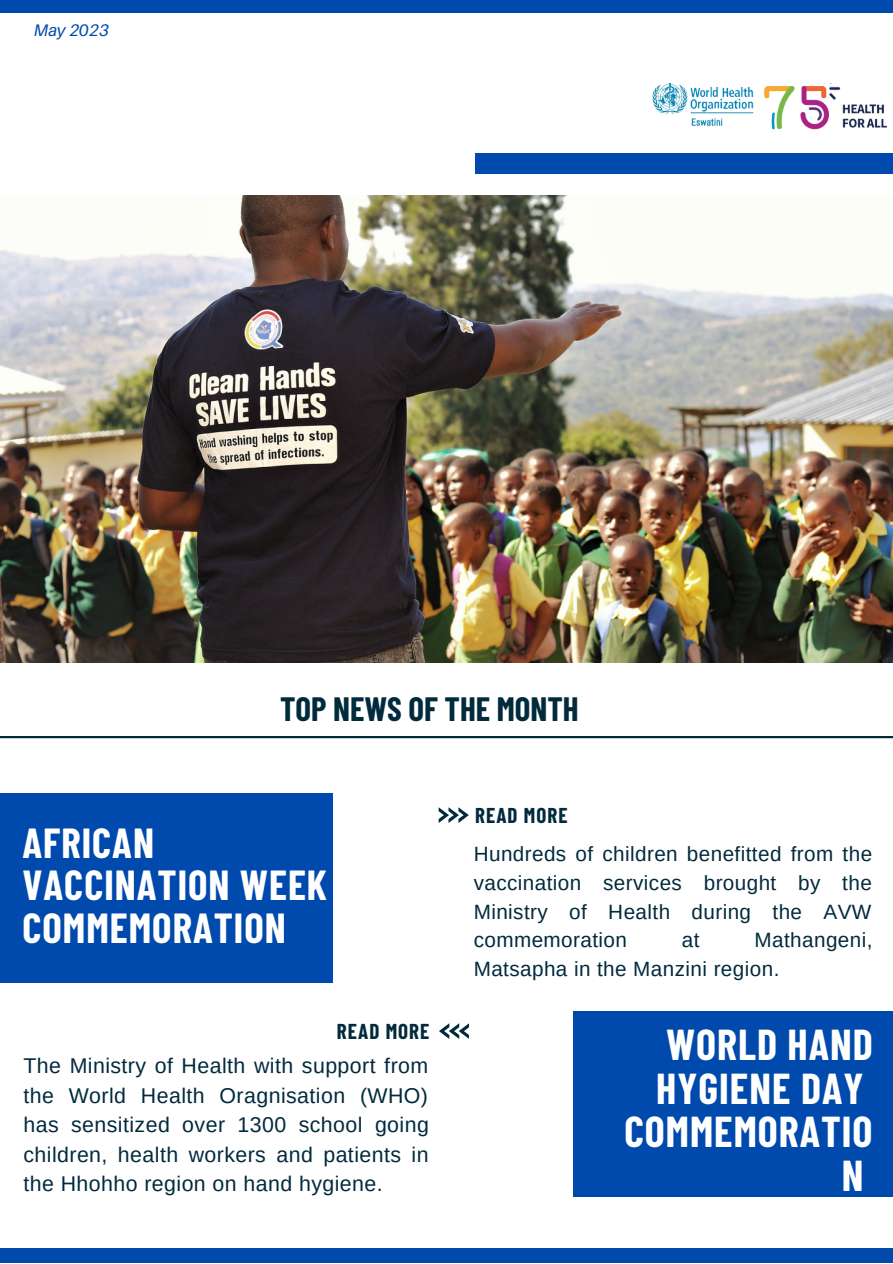
<style>
.page{position:relative;width:893px;height:1264px;background:#fff}
.page>*{position:absolute;margin:0;border:0;box-sizing:border-box;transform-origin:0 0}
.t1{font:700 42.15px/43.8px "Barlow Condensed";letter-spacing:.025em;color:#fff;text-align:right}
.t2{font:700 40.95px/42.8px "Barlow Condensed";letter-spacing:.025em;color:#fff}
.t3{font:700 33px "Barlow Condensed";color:#022a3d}
.t4{font:21.3px/29.5px "Arimo";letter-spacing:.02em;color:#022a3d;text-align:justify}
.t5{font:700 21px "Barlow Condensed";letter-spacing:.05em;color:#022a3d}
.t6{font:20.7px/28.7px "Arimo";letter-spacing:.02em;color:#022a3d;text-align:justify}
.t7{font:italic 16.65px "Aileron";letter-spacing:.015em;color:#004aad}
</style>
<div class="page">
<div style="left:0;top:792px;width:332px;height:190px;background:#004aad"></div>
<img style="left:0;top:195px;width:892px;height:467px">
<div style="left:475px;top:153px;width:417px;height:21px;background:#004aad"></div>
<div style="left:573px;top:1010px;width:319px;height:186px;background:#004aad"></div>
<svg style="left:438px;top:807px;width:31px;height:16px"></svg>
<svg style="left:439px;top:1023px;width:30px;height:15px"></svg>
<div style="left:0;top:0;width:892px;height:12px;background:#004aad"></div>
<div style="left:0;top:1248px;width:892px;height:14px;background:#004aad"></div>
<hr style="left:0;top:736px;width:892px;height:2px;background:#022a3d">
<img style="left:652px;top:84px;width:235px;height:46px">
<p class="t7" style="left:34px;top:20px;width:77px">May 2023</p>
<p class="t3" style="left:280px;top:687px;width:300px">TOP NEWS OF THE MONTH</p>
<p class="t5" style="left:475px;top:801px;width:94px">READ MORE</p>
<p class="t2" style="left:23px;top:819px;width:306px">AFRICAN<br>VACCINATION WEEK<br>COMMEMORATION</p>
<p class="t5" style="left:337px;top:1017px;width:94px">READ MORE</p>
<p class="t4" style="left:23px;top:1051px;width:407px">The Ministry of Health with support from the World Health Oragnisation (WHO) has sensitized over 1300 school going children, health workers and patients in the Hhohho region on hand hygiene.</p>
<p class="t6" style="left:473px;top:839px;width:400px">Hundreds of children benefitted from the vaccination services brought by the Ministry of Health during the AVW commemoration</p>
<p class="t6" style="left:473px;top:925px;width:400px;text-indent:281px">Mathangeni,<br>Matsapha in the Manzini region.</p>
<p class="t6" style="left:682px;top:925px;width:19px">at</p>
<p class="t1" style="left:624px;top:1020px;width:250px">WORLD HAND<br>HYGIENE DAY<br>COMMEMORATIO<br>N</p>
</div>
